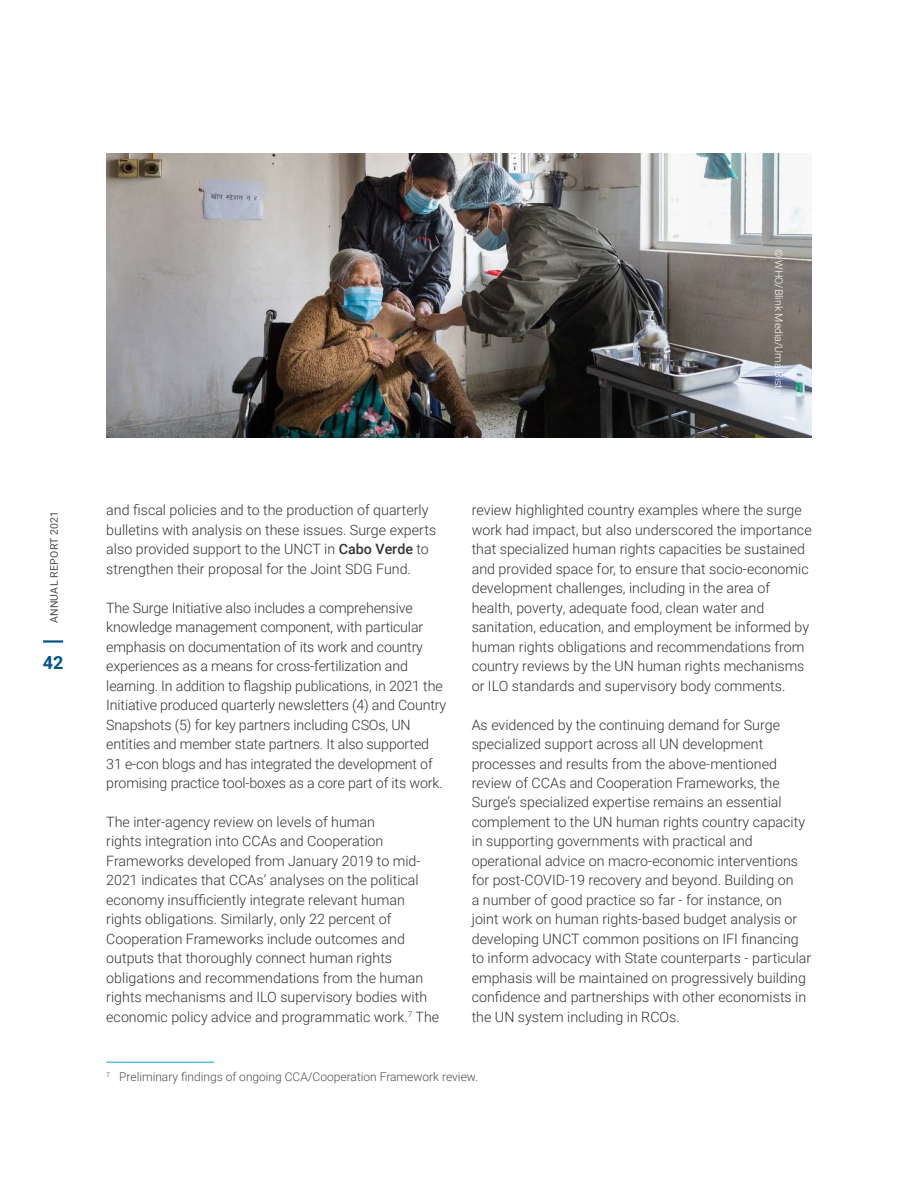
<style>
.page{position:relative;width:918px;height:1188px;background:#fff}
.page>*{position:absolute;margin:0;border:0;box-sizing:border-box;transform-origin:0 0}
.t1{font:700 18px "Roboto";color:#00558a}
.t2{font:300 14.25px/19.5px "Roboto";color:#343433}
.t3{font:300 12px "Roboto";color:#4e4d4d}
.t4{font:300 10.65px "Roboto";color:#fff}
.t5{font:10.5px "Roboto";letter-spacing:.035em;color:#4e4d4d}
.s1{font-weight:500}
</style>
<div class="page">
<hr style="left:43px;top:640px;width:20px;height:3px;background:#00558a">
<hr style="left:106px;top:1062px;width:108px;height:1px;background:#00add8">
<img style="left:106px;top:153px;width:706px;height:284px">
<p class="t4" style="left:786px;top:249px;width:147px;rotate:90deg">© WHO/Blink Media/Uma Bista</p>
<p class="t5" style="left:47px;top:623px;width:114px;rotate:-90deg">ANNUAL REPORT 2021</p>
<p class="t1" style="left:43px;top:650px;width:22px">42</p>
<p class="t2" style="left:106px;top:500px;width:331px">and fiscal policies and to the production of quarterly bulletins with analysis on these issues. Surge experts also provided support to the UNCT in <span class="s1">Cabo Verde</span> to strengthen their proposal for the Joint SDG Fund.</p>
<p class="t2" style="left:106px;top:597px;width:341px">The Surge Initiative also includes a comprehensive knowledge management component, with particular emphasis on documentation of its work and country experiences as a means for cross-fertilization and learning. In addition to flagship publications, in 2021 the Initiative produced quarterly newsletters (4) and Country Snapshots (5) for key partners including CSOs, UN entities and member state partners. It also supported 31 e-con blogs and has integrated the development of promising practice tool-boxes as a core part of its work.</p>
<p class="t2" style="left:106px;top:812px;width:335px">The inter-agency review on levels of human<br>rights integration into CCAs and Cooperation Frameworks developed from January 2019 to mid-2021 indicates that CCAs’ analyses on the political economy insufficiently integrate relevant human rights obligations. Similarly, only 22 percent of Cooperation Frameworks include outcomes and outputs that thoroughly connect human rights obligations and recommendations from the human rights mechanisms and ILO supervisory bodies with economic policy advice and programmatic work.<sup>7</sup> The</p>
<p class="t2" style="left:472px;top:500px;width:341px">review highlighted country examples where the surge work had impact, but also underscored the importance that specialized human rights capacities be sustained and provided space for, to ensure that socio-economic development challenges, including in the area of health, poverty, adequate food, clean water and sanitation, education, and employment be informed by human rights obligations and recommendations from country reviews by the UN human rights mechanisms or ILO standards and supervisory body comments.</p>
<p class="t2" style="left:472px;top:714px;width:341px">As evidenced by the continuing demand for Surge specialized support across all UN development processes and results from the above-mentioned review of CCAs and Cooperation Frameworks, the Surge’s specialized expertise remains an essential complement to the UN human rights country capacity in supporting governments with practical and operational advice on macro-economic interventions for post-COVID-19 recovery and beyond. Building on<br>a number of good practice so far - for instance, on joint work on human rights-based budget analysis or developing UNCT common positions on IFI financing to inform advocacy with State counterparts - particular emphasis will be maintained on progressively building confidence and partnerships with other economists in the UN system including in RCOs.</p>
<p class="t3" style="left:106px;top:1068px;width:373px"><sup>7</sup> Preliminary findings of ongoing CCA/Cooperation Framework review.</p>
</div>
